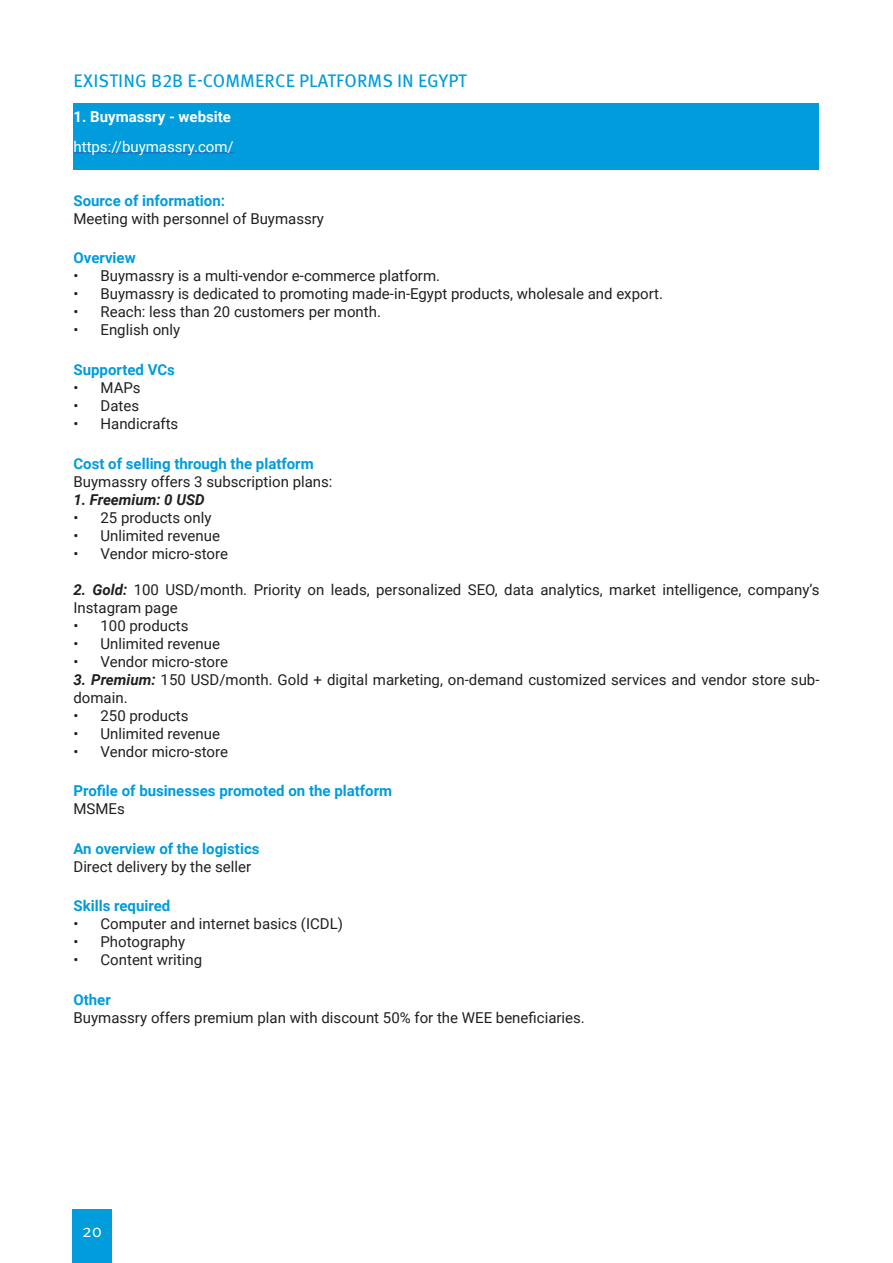
<style>
.page{position:relative;width:893px;height:1263px;background:#fff}
.page>*{position:absolute;margin:0;border:0;box-sizing:border-box;transform-origin:0 0}
.t1{font:18.15px "Meta Pro";letter-spacing:.01em;color:#009cdc}
.t2{font:18px "Meta Pro";color:#fff}
.t3{font:15px/18px "Roboto";color:#231f20}
.t4{font:700 15px "Roboto";color:#009cdc}
.t5{font:15px "Roboto";color:#fff}
.t6{font:700 15px "Roboto";color:#fff}
.t7{font:italic 700 15px "Roboto";color:#231f20}
.s1{font-weight:700;font-style:italic}
</style>
<div class="page">
<div style="left:72px;top:1209px;width:40px;height:54px;background:#009cdc"></div>
<div style="left:74px;top:103px;width:745px;height:67px;background:#009cdc"></div>
<hr style="left:74px;top:152px;width:160px;height:1px;background:#2865b1">
<p class="t1" style="left:74px;top:69px;width:395px">EXISTING B2B E-COMMERCE PLATFORMS IN EGYPT</p>
<p class="t6" style="left:74px;top:106px;width:159px">1. Buymassry - website</p>
<p class="t5" style="left:74px;top:136px;width:162px">https://buymassry.com/</p>
<p class="t4" style="left:74px;top:190px;width:153px">Source of information:</p>
<p class="t3" style="left:74px;top:209px;width:252px">Meeting with personnel of Buymassry</p>
<p class="t4" style="left:74px;top:247px;width:64px">Overview</p>
<p class="t3" style="left:74px;top:266px;width:368px">• Buymassry is a multi-vendor e-commerce platform.</p>
<p class="t3" style="left:74px;top:284px;width:591px">• Buymassry is dedicated to promoting made-in-Egypt products, wholesale and export.</p>
<p class="t3" style="left:74px;top:302px;width:309px">• Reach: less than 20 customers per month.</p>
<p class="t3" style="left:74px;top:320px;width:108px">• English only</p>
<p class="t4" style="left:74px;top:359px;width:103px">Supported VCs</p>
<p class="t3" style="left:74px;top:378px;width:69px">• MAPs</p>
<p class="t3" style="left:74px;top:396px;width:67px">• Dates</p>
<p class="t3" style="left:74px;top:414px;width:106px">• Handicrafts</p>
<p class="t4" style="left:74px;top:453px;width:242px">Cost of selling through the platform</p>
<p class="t3" style="left:74px;top:472px;width:261px">Buymassry offers 3 subscription plans:</p>
<p class="t7" style="left:74px;top:489px;width:133px">1. Freemium: 0 USD</p>
<p class="t3" style="left:74px;top:508px;width:139px">• 25 products only</p>
<p class="t3" style="left:74px;top:526px;width:148px">• Unlimited revenue</p>
<p class="t3" style="left:74px;top:544px;width:156px">• Vendor micro-store</p>
<p class="t3" style="left:74px;top:580px;width:747px"><span class="s1">2. Gold:</span> 100 USD/month. Priority on leads, personalized SEO, data analytics, market intelligence, company’s<br>Instagram page</p>
<p class="t3" style="left:74px;top:616px;width:117px">• 100 products</p>
<p class="t3" style="left:74px;top:634px;width:148px">• Unlimited revenue</p>
<p class="t3" style="left:74px;top:652px;width:156px">• Vendor micro-store</p>
<p class="t3" style="left:74px;top:670px;width:747px"><span class="s1">3. Premium:</span> 150 USD/month. Gold + digital marketing, on-demand customized services and vendor store sub&shy;domain.</p>
<p class="t3" style="left:74px;top:706px;width:117px">• 250 products</p>
<p class="t3" style="left:74px;top:724px;width:148px">• Unlimited revenue</p>
<p class="t3" style="left:74px;top:742px;width:156px">• Vendor micro-store</p>
<p class="t4" style="left:74px;top:780px;width:320px">Profile of businesses promoted on the platform</p>
<p class="t3" style="left:74px;top:799px;width:53px">MSMEs</p>
<p class="t4" style="left:74px;top:838px;width:188px">An overview of the logistics</p>
<p class="t3" style="left:74px;top:857px;width:179px">Direct delivery by the seller</p>
<p class="t4" style="left:74px;top:895px;width:98px">Skills required</p>
<p class="t3" style="left:74px;top:914px;width:271px">• Computer and internet basics (ICDL)</p>
<p class="t3" style="left:74px;top:932px;width:113px">• Photography</p>
<p class="t3" style="left:74px;top:950px;width:130px">• Content writing</p>
<p class="t4" style="left:74px;top:989px;width:39px">Other</p>
<p class="t3" style="left:74px;top:1008px;width:513px">Buymassry offers premium plan with discount 50% for the WEE beneficiaries.</p>
<p class="t2" style="left:82px;top:1219px;width:22px">20</p>
</div>
